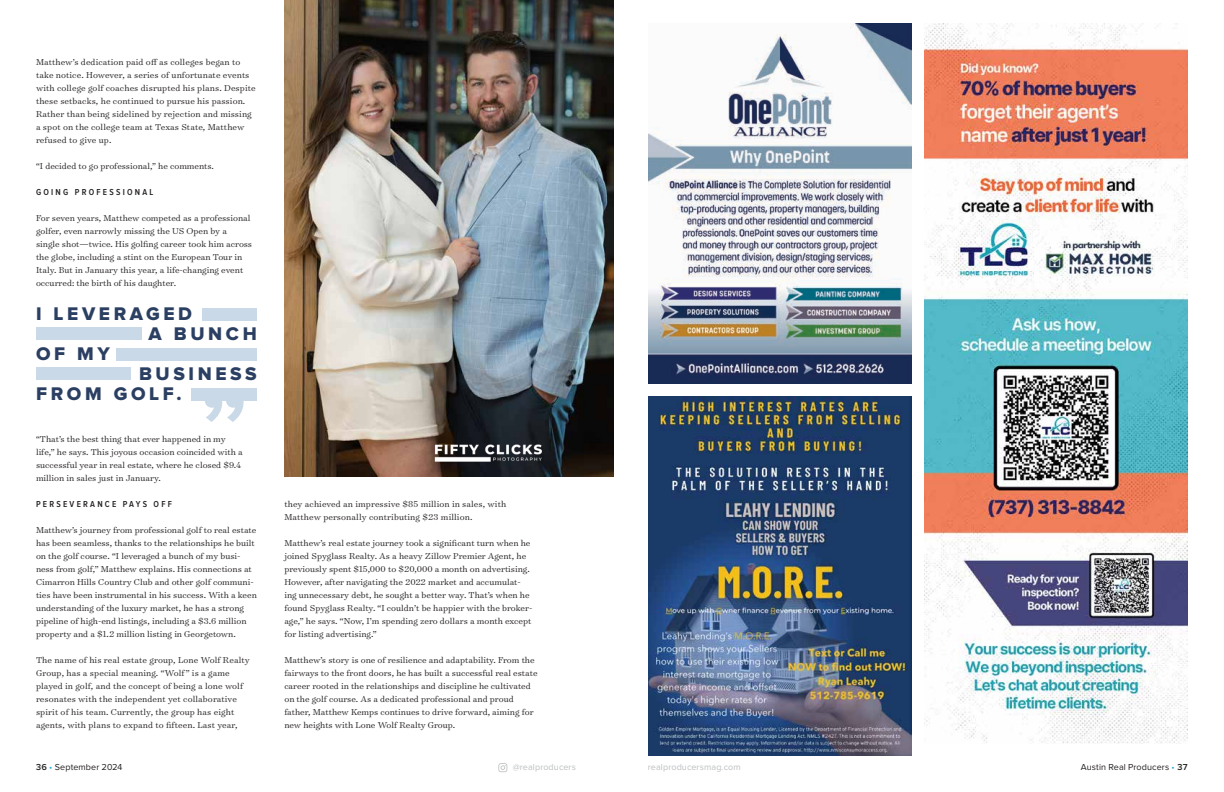
<style>
.page{position:relative;width:1224px;height:792px;background:#fff}
.page>*{position:absolute;margin:0;border:0;box-sizing:border-box;transform-origin:0 0}
.t1{font:19px "Proxima Nova Extrabld";letter-spacing:.19em;color:#2b3f62}
.t2{font:300 9.8px/13px "Surveyor Text";color:#231f20}
.t3{font:9px "Proxima Nova";letter-spacing:.01em;color:#231f20}
.t4{font:600 9px "Proxima Nova Cond";letter-spacing:.25em;color:#231f20}
.t5{font:9px "Proxima Nova";letter-spacing:.01em;color:#bcbec0}
.s1{font-weight:600}
.s2{color:#19a8e0}
</style>
<div class="page">
<svg style="left:498px;top:763px;width:9px;height:9px"></svg>
<img style="left:925px;top:24px;width:263px;height:720px">
<img style="left:648px;top:396px;width:264px;height:360px">
<img style="left:648px;top:24px;width:264px;height:360px">
<img style="left:284px;top:0;width:330px;height:476px">
<img style="left:434px;top:432px;width:109px;height:45px">
<div style="left:203px;top:308px;width:54px;height:12px;background:#c9d9e8"></div>
<div style="left:36px;top:328px;width:105px;height:12px;background:#c9d9e8"></div>
<div style="left:117px;top:348px;width:140px;height:13px;background:#c9d9e8"></div>
<div style="left:36px;top:367px;width:94px;height:13px;background:#c9d9e8"></div>
<div style="left:192px;top:388px;width:65px;height:12px;background:#c9d9e8"></div>
<svg style="left:205px;top:400px;width:39px;height:22px"></svg>
<p class="t2" style="left:36px;top:56px;width:221px">Matthew’s dedication paid off as colleges began to take notice. However, a series of unfortunate events with college golf coaches disrupted his plans. Despite these setbacks, he continued to pursue his passion.<br>Rather than being sidelined by rejection and missing a spot on the college team at Texas State, Matthew refused to give up.</p>
<p class="t2" style="left:36px;top:160px;width:180px">“I decided to go professional,” he comments.</p>
<p class="t4" style="left:36px;top:188px;width:119px">GOING PROFESSIONAL</p>
<p class="t2" style="left:36px;top:212px;width:218px">For seven years, Matthew competed as a professional golfer, even narrowly missing the US Open by a single shot—twice. His golfing career took him across the globe, including a stint on the European Tour in Italy. But in January this year, a life-changing event occurred: the birth of his daughter.</p>
<h1 class="t1" style="left:36px;top:305px;width:158px">I LEVERAGED</h1>
<h1 class="t1" style="left:149px;top:325px;width:110px">A BUNCH</h1>
<h1 class="t1" style="left:36px;top:345px;width:76px">OF MY</h1>
<h1 class="t1" style="left:139px;top:365px;width:119px">BUSINESS</h1>
<h1 class="t1" style="left:36px;top:385px;width:147px">FROM GOLF.</h1>
<p class="t2" style="left:36px;top:433px;width:208px">“That’s the best thing that ever happened in my life,” he says. This joyous occasion coincided with a successful year in real estate, where he closed $9.4 million in sales just in January.</p>
<p class="t4" style="left:36px;top:500px;width:137px">PERSEVERANCE PAYS OFF</p>
<p class="t2" style="left:36px;top:524px;width:222px">Matthew’s journey from professional golf to real estate has been seamless, thanks to the relationships he built on the golf course. “I leveraged a bunch of my busi&shy;ness from golf,” Matthew explains. His connections at Cimarron Hills Country Club and other golf communi&shy;ties have been instrumental in his success. With a keen understanding of the luxury market, he has a strong pipeline of high-end listings, including a $3.6 million property and a $1.2 million listing in Georgetown.</p>
<p class="t2" style="left:36px;top:653px;width:215px">The name of his real estate group, Lone Wolf Realty Group, has a special meaning. “Wolf” is a game played in golf, and the concept of being a lone wolf resonates with the independent yet collaborative spirit of his team. Currently, the group has eight agents, with plans to expand to fifteen. Last year,</p>
<p class="t2" style="left:284px;top:497px;width:223px">they achieved an impressive $85 million in sales, with<br>Matthew personally contributing $23 million.</p>
<p class="t2" style="left:284px;top:536px;width:250px">Matthew’s real estate journey took a significant turn when he joined Spyglass Realty. As a heavy Zillow Premier Agent, he previously spent $15,000 to $20,000 a month on advertising.<br>However, after navigating the 2022 market and accumulat&shy;ing unnecessary debt, he sought a better way. That’s when he found Spyglass Realty. “I couldn’t be happier with the broker&shy;age,” he says. “Now, I’m spending zero dollars a month except for listing advertising.”</p>
<p class="t2" style="left:284px;top:653px;width:255px">Matthew’s story is one of resilience and adaptability. From the fairways to the front doors, he has built a successful real estate career rooted in the relationships and discipline he cultivated on the golf course. As a dedicated professional and proud father, Matthew Kemps continues to drive forward, aiming for new heights with Lone Wolf Realty Group.</p>
<p class="t3" style="left:36px;top:762px;width:88px"><span class="s1">36</span> <span class="s2">•</span> September 2024</p>
<p class="t5" style="left:513px;top:762px;width:65px">@realproducers</p>
<p class="t5" style="left:648px;top:762px;width:94px">realproducersmag.com</p>
<p class="t3" style="left:1081px;top:762px;width:109px">Austin Real Producers <span class="s2">•</span> <span class="s1">37</span></p>
</div>
